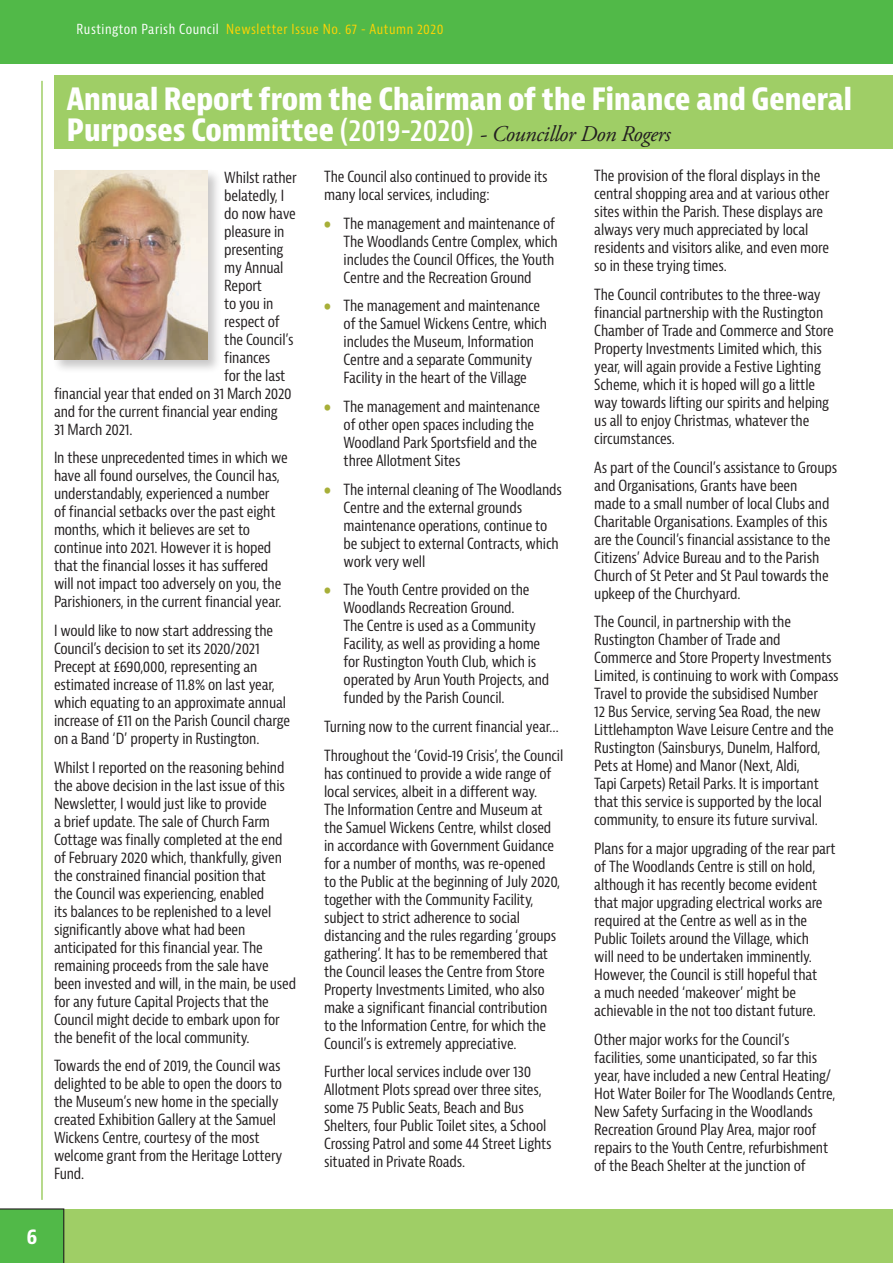
<style>
.page{position:relative;width:893px;height:1263px;background:#fff}
.page>*{position:absolute;margin:0;border:0;box-sizing:border-box;transform-origin:0 0}
.t1{font:700 condensed 30px "Bernina Sans";color:#fff}
.t2{font:italic 22.5px "Adobe Garamond Pro";letter-spacing:-.02em;color:#231f20}
.t3{font:700 condensed 21px "Bernina Sans";color:#fff}
.t4{font:condensed 15px/18px "Bernina Sans";letter-spacing:-.01em;color:#231f20}
.t5{font:condensed 13.5px "Bernina Sans";letter-spacing:.04em;color:#fed304}
.s1{color:#fff}
.s2{font-family:"Bernina Sans";font-weight:700;font-style:normal;font-stretch:condensed;font-size:30px;color:#fff}
.s3{font-family:"Bernina Sans";font-weight:600;font-style:normal;font-stretch:condensed;font-size:30px;color:#fff}
.s4{font-family:"Berlin Sans FB";font-stretch:normal;color:#a7af38}
</style>
<div class="page">
<div style="left:64px;top:1209px;width:829px;height:54px;background:#9fce66"></div>
<div style="left:0;top:1208px;width:64px;height:55px;background:#51b948"></div>
<div style="left:0;top:0;width:893px;height:64px;background:#51b948"></div>
<div style="left:54px;top:75px;width:839px;height:74px;background:#9fce66"></div>
<hr style="left:41px;top:81px;width:2px;height:1119px;background:#9fce66">
<div style="left:52px;top:168px;width:169px;height:206px;background:#231f20;opacity:.25"></div>
<img style="left:54px;top:171px;width:153px;height:189px">
<p class="t5" style="left:77px;top:21px;width:368px"><span class="s1">Rustington Parish Council</span> Newsletter Issue No. 67 - Autumn 2020</p>
<h1 class="t1" style="left:67px;top:80px;width:787px">Annual Report from the Chairman of the Finance and General</h1>
<h2 class="t2" style="left:67px;top:121px;width:605px"><span class="s2">Purposes Committee</span> <span class="s3">(2019-2020)</span> - Councillor Don Rogers</h2>
<p class="t4" style="left:224px;top:169px;width:74px">Whilst rather</p>
<p class="t4" style="left:224px;top:187px;width:62px">belatedly, I</p>
<p class="t4" style="left:224px;top:205px;width:73px">do now have</p>
<p class="t4" style="left:224px;top:223px;width:62px">pleasure in</p>
<p class="t4" style="left:224px;top:241px;width:61px">presenting</p>
<p class="t4" style="left:224px;top:259px;width:61px">my Annual</p>
<p class="t4" style="left:224px;top:277px;width:39px">Report</p>
<p class="t4" style="left:224px;top:295px;width:51px">to you in</p>
<p class="t4" style="left:224px;top:313px;width:57px">respect of</p>
<p class="t4" style="left:224px;top:331px;width:71px">the Council’s</p>
<p class="t4" style="left:224px;top:349px;width:48px">finances</p>
<p class="t4" style="left:224px;top:367px;width:63px">for the last</p>
<p class="t4" style="left:54px;top:385px;width:239px">financial year that ended on 31 March 2020</p>
<p class="t4" style="left:54px;top:403px;width:225px">and for the current financial year ending</p>
<p class="t4" style="left:54px;top:421px;width:80px">31 March 2021.</p>
<p class="t4" style="left:54px;top:449px;width:235px">In these unprecedented times in which we have all found ourselves, the Council has, understandably, experienced a number<br>of financial setbacks over the past eight months, which it believes are set to continue into 2021. However it is hoped that the financial losses it has suffered will not impact too adversely on you, the Parishioners, in the current financial year.</p>
<p class="t4" style="left:54px;top:622px;width:238px">I would like to now start addressing the Council’s decision to set its 2020/2021<br>Precept at £690,000, representing an estimated increase of 11.8% on last year, which equating to an approximate annual increase of £11 on the Parish Council charge on a Band ‘D’ property in Rustington.</p>
<p class="t4" style="left:54px;top:759px;width:244px">Whilst I reported on the reasoning behind the above decision in the last issue of this Newsletter, I would just like to provide<br>a brief update. The sale of Church Farm Cottage was finally completed at the end of February 2020 which, thankfully, given the constrained financial position that<br>the Council was experiencing, enabled<br>its balances to be replenished to a level significantly above what had been anticipated for this financial year. The remaining proceeds from the sale have been invested and will, in the main, be used for any future Capital Projects that the Council might decide to embark upon for the benefit of the local community.</p>
<p class="t4" style="left:54px;top:1057px;width:230px">Towards the end of 2019, the Council was delighted to be able to open the doors to the Museum’s new home in the specially created Exhibition Gallery at the Samuel Wickens Centre, courtesy of the most welcome grant from the Heritage Lottery Fund.</p>
<p class="t4" style="left:324px;top:168px;width:225px">The Council also continued to provide its many local services, including:</p>
<p class="t4" style="left:344px;top:215px;width:216px;text-indent:-19px"><span class="s4">•</span> The management and maintenance of The Woodlands Centre Complex, which includes the Council Offices, the Youth Centre and the Recreation Ground</p>
<p class="t4" style="left:344px;top:297px;width:205px;text-indent:-20px"><span class="s4">•</span> The management and maintenance of the Samuel Wickens Centre, which includes the Museum, Information Centre and a separate Community Facility in the heart of the Village</p>
<p class="t4" style="left:344px;top:398px;width:198px;text-indent:-20px"><span class="s4">•</span> The management and maintenance of other open spaces including the<br>Woodland Park Sportsfield and the three Allotment Sites</p>
<p class="t4" style="left:344px;top:480px;width:220px;text-indent:-20px"><span class="s4">•</span> The internal cleaning of The Woodlands<br>Centre and the external grounds maintenance operations, continue to be subject to external Contracts, which work very well</p>
<p class="t4" style="left:344px;top:581px;width:207px;text-indent:-20px"><span class="s4">•</span> The Youth Centre provided on the Woodlands Recreation Ground.<br>The Centre is used as a Community Facility, as well as providing a home for Rustington Youth Club, which is operated by Arun Youth Projects, and funded by the Parish Council.</p>
<p class="t4" style="left:324px;top:712px;width:241px;line-height:28.7px">Turning now to the current financial year…<br>Throughout the ‘Covid-19 Crisis’, the Council</p>
<p class="t4" style="left:324px;top:764px;width:238px">has continued to provide a wide range of local services, albeit in a different way.<br>The Information Centre and Museum at the Samuel Wickens Centre, whilst closed in accordance with Government Guidance for a number of months, was re-opened to the Public at the beginning of July 2020, together with the Community Facility, subject to strict adherence to social distancing and the rules regarding ‘groups gathering’. It has to be remembered that the Council leases the Centre from Store Property Investments Limited, who also make a significant financial contribution to the Information Centre, for which the Council’s is extremely appreciative.</p>
<p class="t4" style="left:324px;top:1063px;width:229px">Further local services include over 130<br>Allotment Plots spread over three sites, some 75 Public Seats, Beach and Bus Shelters, four Public Toilet sites, a School Crossing Patrol and some 44 Street Lights situated in Private Roads.</p>
<p class="t4" style="left:594px;top:167px;width:237px">The provision of the floral displays in the central shopping area and at various other sites within the Parish. These displays are always very much appreciated by local residents and visitors alike, and even more so in these trying times.</p>
<p class="t4" style="left:594px;top:286px;width:241px">The Council contributes to the three-way financial partnership with the Rustington Chamber of Trade and Commerce and Store Property Investments Limited which, this year, will again provide a Festive Lighting Scheme, which it is hoped will go a little way towards lifting our spirits and helping us all to enjoy Christmas, whatever the circumstances.</p>
<p class="t4" style="left:594px;top:459px;width:244px">As part of the Council’s assistance to Groups and Organisations, Grants have been<br>made to a small number of local Clubs and Charitable Organisations. Examples of this are the Council’s financial assistance to the Citizens’ Advice Bureau and to the Parish Church of St Peter and St Paul towards the upkeep of the Churchyard.</p>
<p class="t4" style="left:594px;top:613px;width:246px">The Council, in partnership with the Rustington Chamber of Trade and Commerce and Store Property Investments Limited, is continuing to work with Compass Travel to provide the subsidised Number<br>12 Bus Service, serving Sea Road, the new Littlehampton Wave Leisure Centre and the Rustington (Sainsburys, Dunelm, Halford, Pets at Home) and Manor (Next, Aldi,<br>Tapi Carpets) Retail Parks. It is important that this service is supported by the local community, to ensure its future survival.</p>
<p class="t4" style="left:594px;top:840px;width:243px">Plans for a major upgrading of the rear part of The Woodlands Centre is still on hold, although it has recently become evident that major upgrading electrical works are required at the Centre as well as in the Public Toilets around the Village, which<br>will need to be undertaken imminently.<br>However, the Council is still hopeful that<br>a much needed ‘makeover’ might be achievable in the not too distant future.</p>
<p class="t4" style="left:594px;top:1030px;width:243px">Other major works for the Council’s facilities, some unanticipated, so far this year, have included a new Central Heating/ Hot Water Boiler for The Woodlands Centre, New Safety Surfacing in the Woodlands Recreation Ground Play Area, major roof repairs to the Youth Centre, refurbishment of the Beach Shelter at the junction of</p>
<h3 class="t3" style="left:26px;top:1224px;width:12px">6</h3>
</div>
